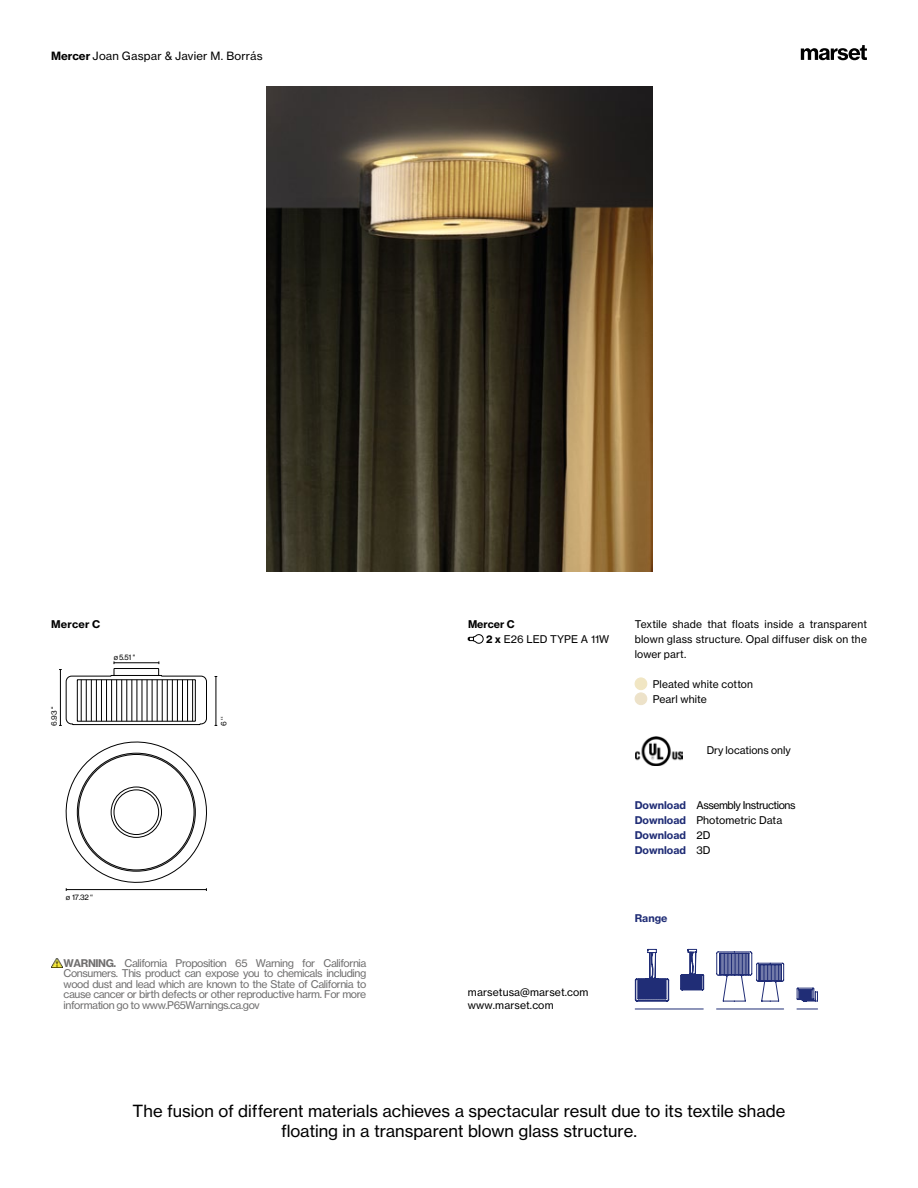
<style>
.page{position:relative;width:918px;height:1188px;background:#fff}
.page>*{position:absolute;margin:0;border:0;box-sizing:border-box;transform-origin:0 0}
.t1{font:16.5px/20.2px "N Haas Grotesk TX Pro 55 Rg";color:#000;text-align:center}
.t2{font:11.25px "N Haas Grotesk TX Pro 55 Rg";letter-spacing:.015em;color:#000}
.t3{font:10.5px/10.5px "N Haas Grotesk TX Pro 55 Rg";letter-spacing:-.04em;color:#706f6f;text-align:justify}
.t4{font:10.5px/15px "N Haas Grotesk TX Pro 55 Rg";letter-spacing:.005em;color:#000}
.t5{font:10.5px/15px "N Haas Grotesk TX Pro 55 Rg";letter-spacing:-.04em;color:#000}
.t6{font:10.5px/15px "N Haas Grotesk TX Pro 75 Bd";color:#202d76}
.t7{font:10.5px "N Haas Grotesk TX Pro 75 Bd";letter-spacing:.005em;color:#000}
.t8{font:7.5px "N Haas Grotesk TX Pro 55 Rg";letter-spacing:-.04em;color:#000}
.s1{font-family:"N Haas Grotesk TX Pro 75 Bd"}
.s2{font-family:"N Haas Grotesk TX Pro 75 Bd";color:#202d76}
.s3{font-family:"N Haas Grotesk TX Pro 55 Rg";color:#000}
</style>
<div class="page">
<div style="left:635px;top:678px;width:12px;height:12px;background:#f1e6c3;border-radius:50%"></div>
<div style="left:635px;top:678px;width:12px;height:12px;border:1px solid #f1e6c3;border-radius:50%"></div>
<div style="left:635px;top:693px;width:12px;height:12px;background:#ede2c9;border-radius:50%"></div>
<div style="left:635px;top:693px;width:12px;height:12px;border:1px solid #ede2c9;border-radius:50%"></div>
<svg style="left:801px;top:45px;width:66px;height:15px"></svg>
<svg style="left:468px;top:634px;width:16px;height:10px"></svg>
<img style="left:267px;top:87px;width:386px;height:484px">
<svg style="left:797px;top:988px;width:21px;height:14px"></svg>
<svg style="left:680px;top:949px;width:24px;height:41px"></svg>
<svg style="left:635px;top:949px;width:34px;height:53px"></svg>
<svg style="left:716px;top:952px;width:68px;height:50px"></svg>
<hr style="left:635px;top:1009px;width:68px;height:1px;background:#202d76">
<hr style="left:717px;top:1009px;width:67px;height:1px;background:#202d76">
<svg style="left:797px;top:1009px;width:21px;height:1px"></svg>
<svg style="left:59px;top:661px;width:158px;height:230px"></svg>
<img style="left:635px;top:736px;width:48px;height:30px">
<svg style="left:52px;top:959px;width:10px;height:9px"></svg>
<p class="t2" style="left:51px;top:49px;width:213px"><span class="s1">Mercer</span> Joan Gaspar &amp; Javier M. Borrás</p>
<p class="t7" style="left:51px;top:617px;width:51px">Mercer C</p>
<p class="t8" style="left:114px;top:652px;width:23px">ø 5.51 ‘‘</p>
<p class="t8" style="left:50px;top:726px;width:21px;rotate:-90deg">6.93 ‘‘</p>
<p class="t8" style="left:219px;top:726px;width:11px;rotate:-90deg">6 ‘‘</p>
<p class="t8" style="left:66px;top:893px;width:29px">ø 17.32 ‘‘</p>
<p class="t3" style="left:64px;top:958px;width:304px"><span class="s1">WARNING.</span> California Proposition 65 Warning for California Consumers. This product can expose you to chemicals including wood dust and lead which are known to the State of California to cause cancer or birth defects or other reproductive harm. For more information go to www.P65Warnings.ca.gov</p>
<p class="t7" style="left:468px;top:617px;width:48px">Mercer C</p>
<p class="t4" style="left:486px;top:631px;width:125px"><span class="s1">2 x</span> E26 LED TYPE A 11W</p>
<p class="t4" style="left:468px;top:985px;width:122px;line-height:13.5px">marsetusa@marset.com www.marset.com</p>
<p class="t4" style="left:635px;top:616px;width:234px;text-align:justify">Textile shade that floats inside a transparent blown glass structure. Opal diffuser disk on the lower part.</p>
<p class="t4" style="left:653px;top:676px;width:102px">Pleated white cotton<br>Pearl white</p>
<p class="t4" style="left:707px;top:743px;width:86px">Dry locations only</p>
<p class="t5" style="left:635px;top:797px;width:162px"><span class="s2">Download</span> Assembly Instructions<br><span class="s2">Download</span> Photometric Data</p>
<p class="t6" style="left:635px;top:827px;width:77px">Download <span class="s3">2D<br></span>Download <span class="s3">3D</span></p>
<p class="t6" style="left:635px;top:911px;width:34px">Range</p>
<h1 class="t1" style="left:133px;top:1101px;width:654px">The fusion of different materials achieves a spectacular result due to its textile shade floating in a transparent blown glass structure.</h1>
</div>
